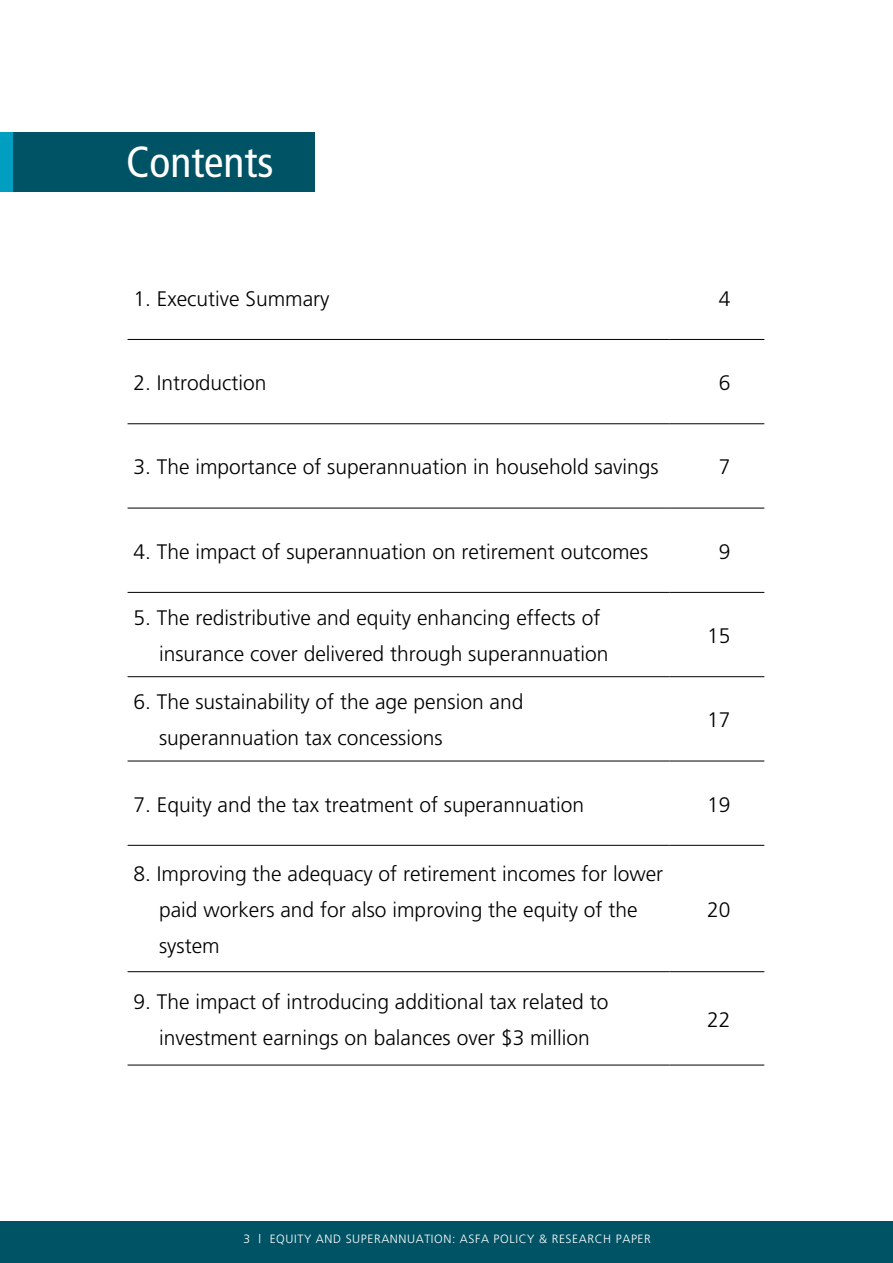
<style>
.page{position:relative;width:893px;height:1263px;background:#fff}
.page>*{position:absolute;margin:0;border:0;box-sizing:border-box;transform-origin:0 0}
.t1{font:condensed 43.5px "Frutiger";color:#fff}
.t2{font:300 21px/36px "Frutiger";color:#000}
.t3{font:300 12px "Frutiger";letter-spacing:.05em;color:#fff}
</style>
<div class="page">
<div style="left:0;top:1221px;width:893px;height:42px;background:#005365"></div>
<div style="left:0;top:132px;width:13px;height:59px;background:#009fc2"></div>
<div style="left:13px;top:132px;width:302px;height:59px;background:#005365"></div>
<hr style="left:128px;top:676px;width:542px;height:1px;background:#000">
<hr style="left:670px;top:676px;width:94px;height:1px;background:#000">
<hr style="left:128px;top:761px;width:542px;height:1px;background:#000">
<hr style="left:670px;top:761px;width:94px;height:1px;background:#000">
<hr style="left:128px;top:845px;width:542px;height:1px;background:#000">
<hr style="left:670px;top:845px;width:94px;height:1px;background:#000">
<hr style="left:128px;top:971px;width:542px;height:1px;background:#000">
<hr style="left:670px;top:971px;width:94px;height:1px;background:#000">
<hr style="left:128px;top:1065px;width:542px;height:1px;background:#000">
<hr style="left:670px;top:1065px;width:94px;height:1px;background:#000">
<hr style="left:128px;top:339px;width:542px;height:1px;background:#000">
<hr style="left:670px;top:339px;width:94px;height:1px;background:#000">
<hr style="left:128px;top:423px;width:542px;height:1px;background:#000">
<hr style="left:670px;top:423px;width:94px;height:1px;background:#000">
<hr style="left:128px;top:508px;width:542px;height:1px;background:#000">
<hr style="left:670px;top:508px;width:94px;height:1px;background:#000">
<hr style="left:128px;top:592px;width:542px;height:1px;background:#000">
<hr style="left:670px;top:592px;width:94px;height:1px;background:#000">
<h1 class="t1" style="left:126px;top:137px;width:149px">Contents</h1>
<p class="t2" style="left:134px;top:280px;width:197px">1. Executive Summary</p>
<p class="t2" style="left:719px;top:280px;width:13px">4</p>
<p class="t2" style="left:134px;top:365px;width:135px">2. Introduction</p>
<p class="t2" style="left:719px;top:365px;width:13px">6</p>
<p class="t2" style="left:134px;top:449px;width:527px">3. The importance of superannuation in household savings</p>
<p class="t2" style="left:719px;top:449px;width:13px">7</p>
<p class="t2" style="left:134px;top:533px;width:516px">4. The impact of superannuation on retirement outcomes</p>
<p class="t2" style="left:719px;top:533px;width:13px">9</p>
<p class="t2" style="left:159px;top:600px;width:451px;text-indent:-26px">5. The redistributive and equity enhancing effects of insurance cover delivered through superannuation</p>
<p class="t2" style="left:159px;top:684px;width:366px;text-indent:-26px">6. The sustainability of the age pension and superannuation tax concessions</p>
<p class="t2" style="left:707px;top:618px;width:25px">15</p>
<p class="t2" style="left:707px;top:702px;width:25px">17</p>
<p class="t2" style="left:134px;top:786px;width:452px">7. Equity and the tax treatment of superannuation</p>
<p class="t2" style="left:707px;top:786px;width:25px">19</p>
<p class="t2" style="left:159px;top:855px;width:506px;text-indent:-26px">8. Improving the adequacy of retirement incomes for lower paid workers and for also improving the equity of the system</p>
<p class="t2" style="left:134px;top:983px;width:476px;text-align:center">9. The impact of introducing additional tax related to investment earnings on balances over $3 million</p>
<p class="t2" style="left:707px;top:891px;width:25px">20</p>
<p class="t2" style="left:707px;top:1001px;width:25px">22</p>
<p class="t3" style="left:243px;top:1232px;width:409px">3 | EQUITY AND SUPERANNUATION: ASFA POLICY &amp; RESEARCH PAPER</p>
</div>
